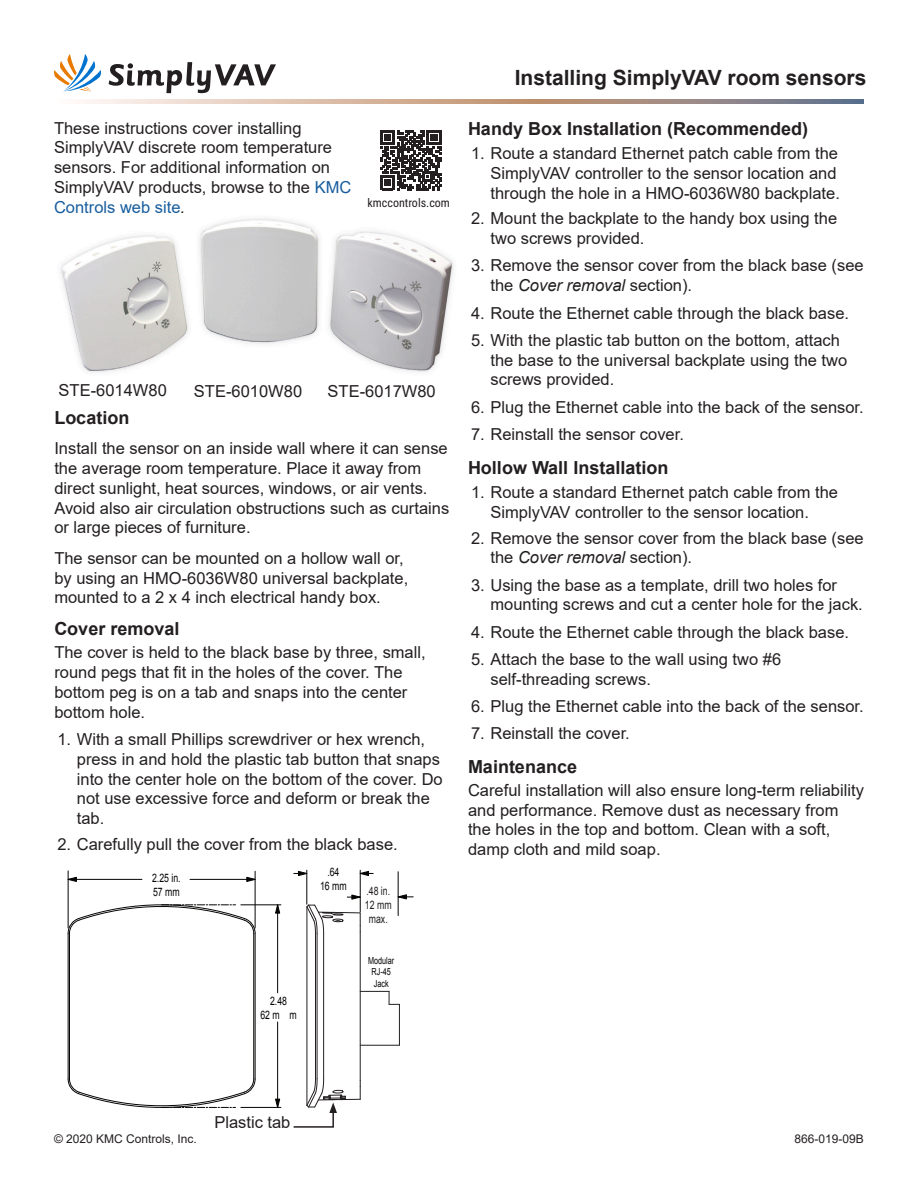
<style>
.page{position:relative;width:918px;height:1188px;background:#fff}
.page>*{position:absolute;margin:0;border:0;box-sizing:border-box;transform-origin:0 0}
.t1{font:700 21px "Arial";color:#231f20}
.t2{font:700 18px "Arial";color:#231f20}
.BodyNoIndent{font:16.5px/19.8px "Arial";color:#231f20}
.t3{font:12px "Arial";color:#231f20}
.t4{font:12px "Roboto Condensed";color:#231f20}
.t5{font:11.7px/14.1px "Arial";color:#040503;text-align:center;scale:.75 1}
.t6{font:11.7px/14.1px "Arial";color:#231f20;text-align:center;scale:.75 1}
.t7{font:9.75px/11.7px "Arial";color:#040503;text-align:center;scale:.75 1}
.s1{color:#175d9e}
.s2{font-style:italic}
</style>
<div class="page">
<svg style="left:83px;top:99px;width:781px;height:5px;background:#bea89c"></svg>
<svg style="left:54px;top:54px;width:47px;height:37px"></svg>
<svg style="left:109px;top:62px;width:167px;height:31px"></svg>
<img style="left:60px;top:218px;width:394px;height:155px">
<hr style="left:253px;top:933px;width:1px;height:146px;background:#040503">
<hr style="left:69px;top:933px;width:1px;height:146px;background:#040503">
<svg style="left:68px;top:900px;width:188px;height:34px"></svg>
<svg style="left:68px;top:1078px;width:188px;height:30px"></svg>
<hr style="left:68px;top:933px;width:1px;height:146px;background:#040503">
<hr style="left:255px;top:933px;width:1px;height:146px;background:#040503">
<hr style="left:241px;top:905px;width:40px;height:1px;background:#040503">
<hr style="left:241px;top:1107px;width:40px;height:1px;background:#040503">
<hr style="left:277px;top:905px;width:1px;height:88px;background:#040503">
<hr style="left:277px;top:1022px;width:1px;height:85px;background:#040503">
<svg style="left:275px;top:904px;width:5px;height:10px"></svg>
<svg style="left:275px;top:1099px;width:5px;height:9px"></svg>
<hr style="left:255px;top:871px;width:1px;height:57px;background:#040503">
<hr style="left:68px;top:871px;width:1px;height:57px;background:#040503">
<hr style="left:190px;top:879px;width:65px;height:1px;background:#040503">
<hr style="left:68px;top:879px;width:74px;height:1px;background:#040503">
<svg style="left:246px;top:877px;width:10px;height:5px"></svg>
<svg style="left:68px;top:877px;width:9px;height:5px"></svg>
<hr style="left:360px;top:870px;width:1px;height:42px;background:#040503">
<hr style="left:307px;top:870px;width:1px;height:34px;background:#040503">
<svg style="left:360px;top:871px;width:13px;height:5px"></svg>
<svg style="left:294px;top:871px;width:13px;height:5px"></svg>
<hr style="left:307px;top:907px;width:1px;height:199px;background:#231f20">
<hr style="left:323px;top:933px;width:1px;height:146px;background:#231f20">
<hr style="left:317px;top:933px;width:1px;height:146px;background:#231f20">
<hr style="left:315px;top:933px;width:1px;height:146px;background:#231f20">
<hr style="left:360px;top:932px;width:1px;height:148px;background:#231f20">
<hr style="left:360px;top:1045px;width:39px;height:1px;background:#231f20">
<svg style="left:360px;top:991px;width:39px;height:14px"></svg>
<hr style="left:399px;top:1004px;width:1px;height:41px;background:#231f20">
<hr style="left:398px;top:872px;width:1px;height:44px;background:#040503">
<svg style="left:398px;top:894px;width:15px;height:6px"></svg>
<svg style="left:306px;top:894px;width:55px;height:40px"></svg>
<svg style="left:293px;top:1078px;width:68px;height:50px"></svg>
<svg style="left:380px;top:130px;width:61px;height:60px"></svg>
<p class="BodyNoIndent" style="left:54px;top:118px;width:299px">These instructions cover installing SimplyVAV discrete room temperature sensors. For additional information on SimplyVAV products, browse to the <span class="s1">KMC Controls web site</span><span class="s2">.</span></p>
<p class="t4" style="left:368px;top:195px;width:84px">kmccontrols.com</p>
<p class="BodyNoIndent" style="left:59px;top:380px;width:110px">STE-6014W80</p>
<p class="BodyNoIndent" style="left:194px;top:381px;width:110px">STE-6010W80</p>
<p class="BodyNoIndent" style="left:328px;top:381px;width:110px">STE-6017W80</p>
<h2 class="t2" style="left:54px;top:405px;width:77px">Location</h2>
<h2 class="BodyNoIndent" style="left:54px;top:438px;width:396px">Install the sensor on an inside wall where it can sense the average room temperature. Place it away from direct sunlight, heat sources, windows, or air vents.<br>Avoid also air circulation obstructions such as curtains or large pieces of furniture.</h2>
<h2 class="BodyNoIndent" style="left:54px;top:548px;width:355px">The sensor can be mounted on a hollow wall or, by using an HMO-6036W80 universal backplate, mounted to a 2 x 4 inch electrical handy box.</h2>
<h2 class="t2" style="left:54px;top:616px;width:127px">Cover removal</h2>
<p class="BodyNoIndent" style="left:54px;top:642px;width:373px">The cover is held to the black base by three, small, round pegs that fit in the holes of the cover. The bottom peg is on a tab and snaps into the center bottom hole.</p>
<p class="BodyNoIndent" style="left:77px;top:729px;width:367px;text-indent:-20px">1. With a small Phillips screwdriver or hex wrench, press in and hold the plastic tab button that snaps into the center hole on the bottom of the cover. Do not use excessive force and deform or break the tab.</p>
<p class="BodyNoIndent" style="left:57px;top:834px;width:342px">2. Carefully pull the cover from the black base.</p>
<p class="t5" style="left:152px;top:871px;width:40px;text-align:left">2.25 in.<br>57 mm</p>
<p class="t5" style="left:320px;top:865px;width:37px">.64<br>16 mm</p>
<p class="t5" style="left:260px;top:994px;width:50px">2.48<br>62 m m</p>
<p class="t6" style="left:365px;top:884px;width:37px">.48 in.<br>12 mm max.</p>
<p class="t7" style="left:368px;top:954px;width:37px">Modular<br>RJ-45<br>Jack</p>
<h1 class="t1" style="left:515px;top:63px;width:353px">Installing SimplyVAV room sensors</h1>
<h2 class="t2" style="left:468px;top:116px;width:342px">Handy Box Installation (Recommended)</h2>
<p class="BodyNoIndent" style="left:490px;top:143px;width:351px;text-indent:-20px">1. Route a standard Ethernet patch cable from the<br>SimplyVAV controller to the sensor location and through the hole in a HMO-6036W80 backplate.</p>
<p class="BodyNoIndent" style="left:490px;top:209px;width:348px;text-indent:-20px">2. Mount the backplate to the handy box using the two screws provided.</p>
<p class="BodyNoIndent" style="left:490px;top:256px;width:375px;text-indent:-20px">3. Remove the sensor cover from the black base (see the <span class="s2">Cover removal</span> section).</p>
<p class="BodyNoIndent" style="left:471px;top:303px;width:380px">4. Route the Ethernet cable through the black base.</p>
<p class="BodyNoIndent" style="left:490px;top:330px;width:358px;text-indent:-20px">5. With the plastic tab button on the bottom, attach the base to the universal backplate using the two screws provided.</p>
<p class="BodyNoIndent" style="left:471px;top:397px;width:394px">6. Plug the Ethernet cable into the back of the sensor.</p>
<p class="BodyNoIndent" style="left:471px;top:424px;width:215px">7. Reinstall the sensor cover.</p>
<h2 class="t2" style="left:468px;top:455px;width:202px">Hollow Wall Installation</h2>
<p class="BodyNoIndent" style="left:471px;top:482px;width:369px;text-align:center">1. Route a standard Ethernet patch cable from the<br>SimplyVAV controller to the sensor location.</p>
<p class="BodyNoIndent" style="left:490px;top:528px;width:375px;text-indent:-20px">2. Remove the sensor cover from the black base (see the <span class="s2">Cover removal</span> section).</p>
<p class="BodyNoIndent" style="left:490px;top:575px;width:374px;text-indent:-20px">3. Using the base as a template, drill two holes for mounting screws and cut a center hole for the jack.</p>
<p class="BodyNoIndent" style="left:471px;top:622px;width:380px">4. Route the Ethernet cable through the black base.</p>
<p class="BodyNoIndent" style="left:490px;top:649px;width:292px;text-indent:-20px">5. Attach the base to the wall using two #6 self‑threading screws.</p>
<p class="BodyNoIndent" style="left:471px;top:696px;width:394px">6. Plug the Ethernet cable into the back of the sensor.</p>
<p class="BodyNoIndent" style="left:471px;top:724px;width:160px">7. Reinstall the cover.</p>
<h2 class="t2" style="left:468px;top:754px;width:111px">Maintenance</h2>
<p class="BodyNoIndent" style="left:468px;top:780px;width:397px">Careful installation will also ensure long-term reliability and performance. Remove dust as necessary from the holes in the top and bottom. Clean with a soft, damp cloth and mild soap.</p>
<p class="BodyNoIndent" style="left:214px;top:1112px;width:78px">Plastic tab</p>
<p class="t3" style="left:54px;top:1130px;width:144px">© 2020 KMC Controls, Inc.</p>
<p class="t3" style="left:795px;top:1130px;width:71px">866-019-09B</p>
</div>
